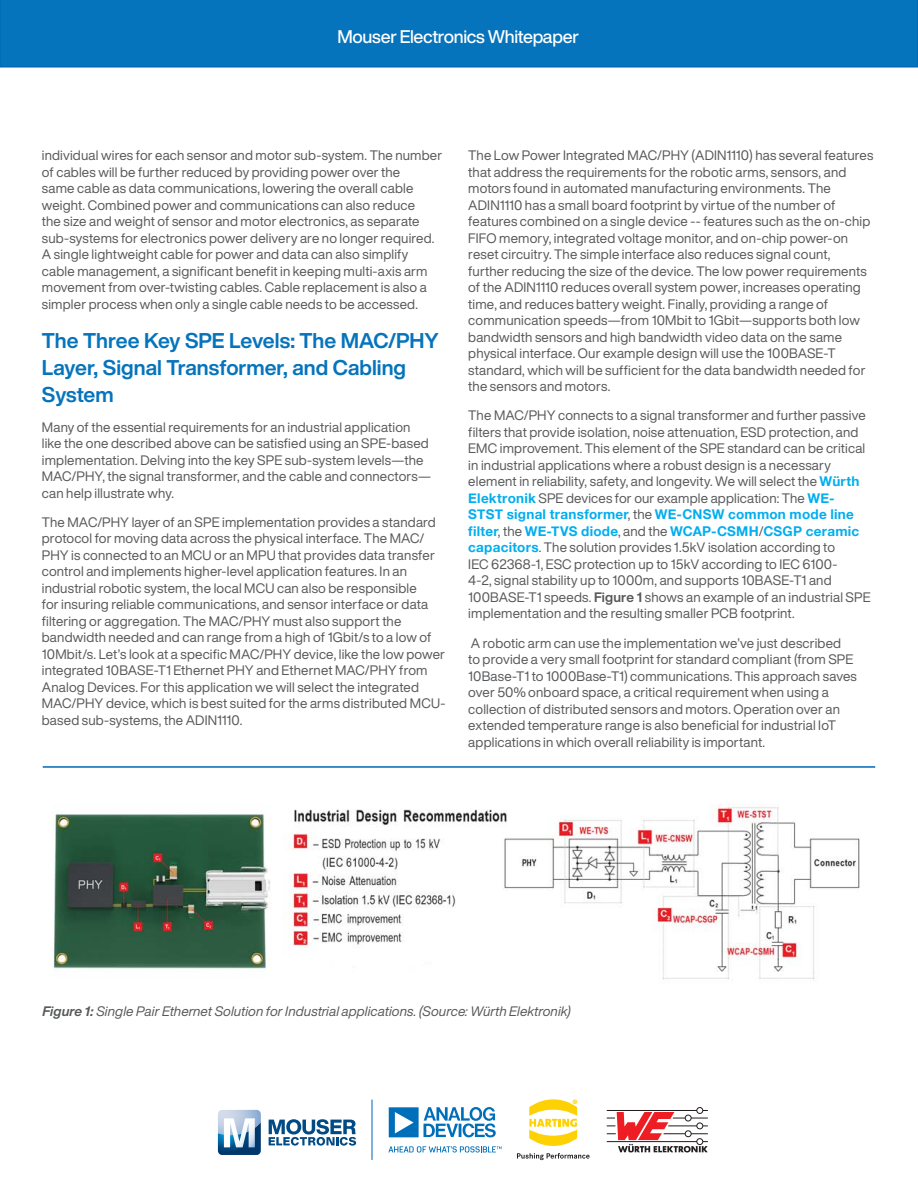
<style>
.page{position:relative;width:918px;height:1188px;background:#fff}
.page>*{position:absolute;margin:0;border:0;box-sizing:border-box;transform-origin:0 0}
.Section_header{font:700 21px/27px "Helvetica Now Display";color:#0574bc}
.t1{font:500 18px "Helvetica Now Display";letter-spacing:-.02em;color:#fff}
.Body_copy{font:13.5px/16.5px "Helvetica Now Display";letter-spacing:.015em;color:#57585a}
.Figure{font:italic 13.5px "Helvetica Now Display";letter-spacing:.01em;color:#57585a}
.s1{font-family:"Helvetica Neue";font-weight:700;color:#00aeef}
.s2{font-weight:700}
</style>
<div class="page">
<div style="left:0;top:0;width:918px;height:68px;background:#0574bc"></div>
<svg style="left:218px;top:1110px;width:43px;height:45px"></svg>
<svg style="left:269px;top:1119px;width:87px;height:27px"></svg>
<hr style="left:372px;top:1100px;width:1px;height:60px;background:#0166b3">
<svg style="left:388px;top:1146px;width:114px;height:6px"></svg>
<svg style="left:389px;top:1107px;width:107px;height:31px"></svg>
<svg style="left:529px;top:1099px;width:48px;height:47px"></svg>
<svg style="left:517px;top:1153px;width:73px;height:7px"></svg>
<svg style="left:607px;top:1107px;width:101px;height:45px"></svg>
<img style="left:53px;top:805px;width:807px;height:175px">
<hr style="left:43px;top:766px;width:832px;height:2px;background:#0166b3">
<h2 class="t1" style="left:338px;top:24px;width:243px">Mouser Electronics Whitepaper</h2>
<p class="Body_copy" style="left:42px;top:147px;width:402px">individual wires for each sensor and motor sub-system. The number of cables will be further reduced by providing power over the<br>same cable as data communications, lowering the overall cable weight. Combined power and communications can also reduce<br>the size and weight of sensor and motor electronics, as separate sub-systems for electronics power delivery are no longer required.<br>A single lightweight cable for power and data can also simplify cable management, a significant benefit in keeping multi-axis arm movement from over-twisting cables. Cable replacement is also a simpler process when only a single cable needs to be accessed.</p>
<p class="Section_header" style="left:42px;top:327px;width:399px">The Three Key SPE Levels: The MAC/PHY<br>Layer, Signal Transformer, and Cabling<br>System</p>
<p class="Body_copy" style="left:42px;top:419px;width:391px">Many of the essential requirements for an industrial application like the one described above can be satisfied using an SPE-based implementation. Delving into the key SPE sub-system levels—the MAC/PHY, the signal transformer, and the cable and connectors— can help illustrate why.</p>
<p class="Body_copy" style="left:42px;top:514px;width:405px">The MAC/PHY layer of an SPE implementation provides a standard protocol for moving data across the physical interface. The MAC/ PHY is connected to an MCU or an MPU that provides data transfer control and implements higher-level application features. In an industrial robotic system, the local MCU can also be responsible<br>for insuring reliable communications, and sensor interface or data filtering or aggregation. The MAC/PHY must also support the bandwidth needed and can range from a high of 1Gbit/s to a low of 10Mbit/s. Let’s look at a specific MAC/PHY device, like the low power integrated 10BASE-T1 Ethernet PHY and Ethernet MAC/PHY from Analog Devices. For this application we will select the integrated MAC/PHY device, which is best suited for the arms distributed MCU&shy;based sub-systems, the ADIN1110.</p>
<p class="Body_copy" style="left:468px;top:147px;width:407px">The Low Power Integrated MAC/PHY (ADIN1110) has several features that address the requirements for the robotic arms, sensors, and motors found in automated manufacturing environments. The ADIN1110 has a small board footprint by virtue of the number of features combined on a single device -- features such as the on-chip FIFO memory, integrated voltage monitor, and on-chip power-on reset circuitry. The simple interface also reduces signal count, further reducing the size of the device. The low power requirements of the ADIN1110 reduces overall system power, increases operating time, and reduces battery weight. Finally, providing a range of communication speeds—from 10Mbit to 1Gbit—supports both low bandwidth sensors and high bandwidth video data on the same physical interface. Our example design will use the 100BASE-T standard, which will be sufficient for the data bandwidth needed for the sensors and motors.</p>
<p class="Body_copy" style="left:468px;top:407px;width:404px">The MAC/PHY connects to a signal transformer and further passive filters that provide isolation, noise attenuation, ESD protection, and EMC improvement. This element of the SPE standard can be critical in industrial applications where a robust design is a necessary element in reliability, safety, and longevity. We will select the <span class="s1">Würth Elektronik</span> SPE devices for our example application: The <span class="s1">WE-STST signal transformer</span>, the <span class="s1">WE-CNSW common mode line filter</span>, the <span class="s1">WE-TVS diode</span>, and the <span class="s1">WCAP-CSMH</span>/<span class="s1">CSGP ceramic capacitors</span>. The solution provides 1.5kV isolation according to<br>IEC 62368-1, ESC protection up to 15kV according to IEC 6100-<br>4-2, signal stability up to 1000m, and supports 10BASE-T1 and 100BASE-T1 speeds. <span class="s2">Figure 1</span> shows an example of an industrial SPE implementation and the resulting smaller PCB footprint.</p>
<p class="Body_copy" style="left:468px;top:634px;width:390px">A robotic arm can use the implementation we’ve just described<br>to provide a very small footprint for standard compliant (from SPE 10Base-T1 to 1000Base-T1) communications. This approach saves over 50% onboard space, a critical requirement when using a collection of distributed sensors and motors. Operation over an extended temperature range is also beneficial for industrial IoT applications in which overall reliability is important.</p>
<p class="Figure" style="left:42px;top:1002px;width:530px"><span class="s2">Figure 1:</span> Single Pair Ethernet Solution for Industrial applications. (Source: Würth Elektronik)</p>
</div>
